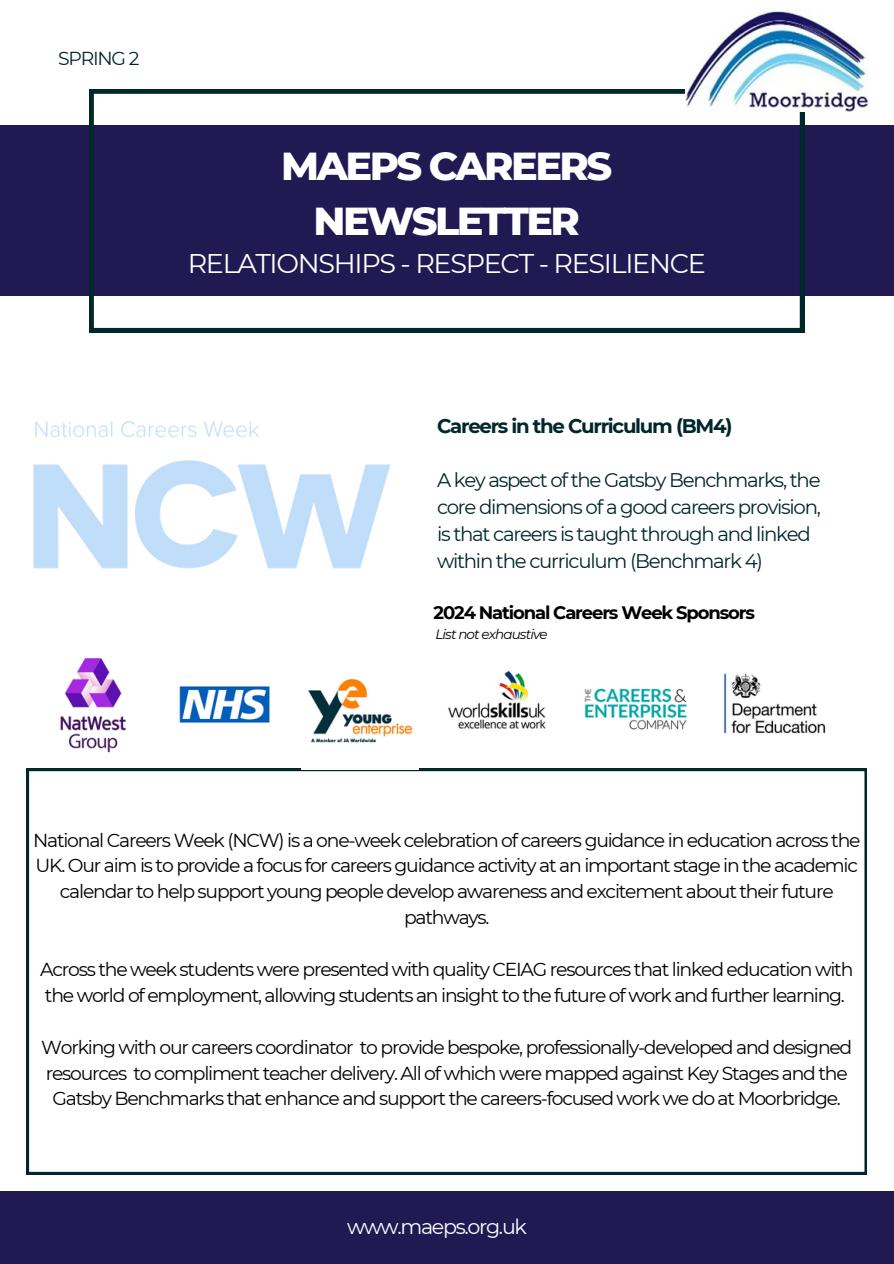
<style>
.page{position:relative;width:894px;height:1264px;background:#fff}
.page>*{position:absolute;margin:0;border:0;box-sizing:border-box;transform-origin:0 0}
.t1{font:800 39.75px/55.2px "Montserrat";letter-spacing:-.065em;color:#fff;text-align:center}
.t2{font:27px "Montserrat";letter-spacing:-.05em;color:#fff}
.t3{font:20.7px "Montserrat";letter-spacing:-.065em;color:#fff}
.t4{font:19.65px/27px "Montserrat";letter-spacing:-.065em;color:#00272b}
.t5{font:700 19.65px "Montserrat";letter-spacing:-.065em;color:#00272b}
.t6{font:18.75px/25.8px "Montserrat";letter-spacing:-.065em;color:#000;text-align:center}
.t7{font:18.75px "Montserrat";letter-spacing:-.065em;color:#00272b}
.t8{font:700 18px "Montserrat";letter-spacing:-.065em;color:#000}
.t9{font:italic 13.5px "Montserrat";letter-spacing:-.065em;color:#000}
</style>
<div class="page">
<div style="left:0;top:125px;width:893px;height:171px;background:#201952"></div>
<svg style="left:89px;top:89px;width:715px;height:243px"></svg>
<svg style="left:27px;top:769px;width:839px;height:405px"></svg>
<div style="left:0;top:1191px;width:893px;height:72px;background:#201952"></div>
<img style="left:685px;top:11px;width:184px;height:101px">
<img style="left:33px;top:421px;width:357px;height:147px">
<img style="left:60px;top:658px;width:67px;height:95px">
<img style="left:179px;top:686px;width:91px;height:37px">
<img style="left:308px;top:679px;width:105px;height:64px">
<img style="left:448px;top:670px;width:98px;height:59px">
<img style="left:584px;top:688px;width:103px;height:42px">
<img style="left:723px;top:673px;width:103px;height:61px">
<p class="t7" style="left:58px;top:47px;width:83px">SPRING 2</p>
<p class="t1" style="left:281px;top:138px;width:332px">MAEPS CAREERS<br>NEWSLETTER</p>
<p class="t2" style="left:188px;top:246px;width:519px">RELATIONSHIPS - RESPECT - RESILIENCE</p>
<h5 class="t5" style="left:437px;top:413px;width:297px">Careers in the Curriculum (BM4)</h5>
<h5 class="t4" style="left:437px;top:466px;width:385px">A key aspect of the Gatsby Benchmarks, the core dimensions of a good careers provision, is that careers is taught through and linked within the curriculum (Benchmark 4)</h5>
<h2 class="t8" style="left:433px;top:601px;width:323px">2024 National Careers Week Sponsors</h2>
<h5 class="t9" style="left:435px;top:626px;width:114px">List not exhaustive</h5>
<p class="t6" style="left:33px;top:827px;width:828px">National Careers Week (NCW) is a one-week celebration of careers guidance in education across the UK. Our aim is to provide a focus for careers guidance activity at an important stage in the academic calendar to help support young people develop awareness and excitement about their future pathways.</p>
<h3 class="t6" style="left:40px;top:956px;width:814px;text-align:left">Across the week students were presented with quality CEIAG resources that linked education with the world of employment, allowing students an insight to the future ofwork and further learning.</h3>
<h1 class="t6" style="left:41px;top:1034px;width:812px">Working with our careers coordinator to provide bespoke, professionally-developed and designed resources to compliment teacher delivery. All ofwhich were mapped against Key Stages and the<br>Gatsby Benchmarks that enhance and support the careers-focused work we do at Moorbridge.</h1>
<h5 class="t3" style="left:347px;top:1214px;width:181px">www.maeps.org.uk</h5>
</div>
